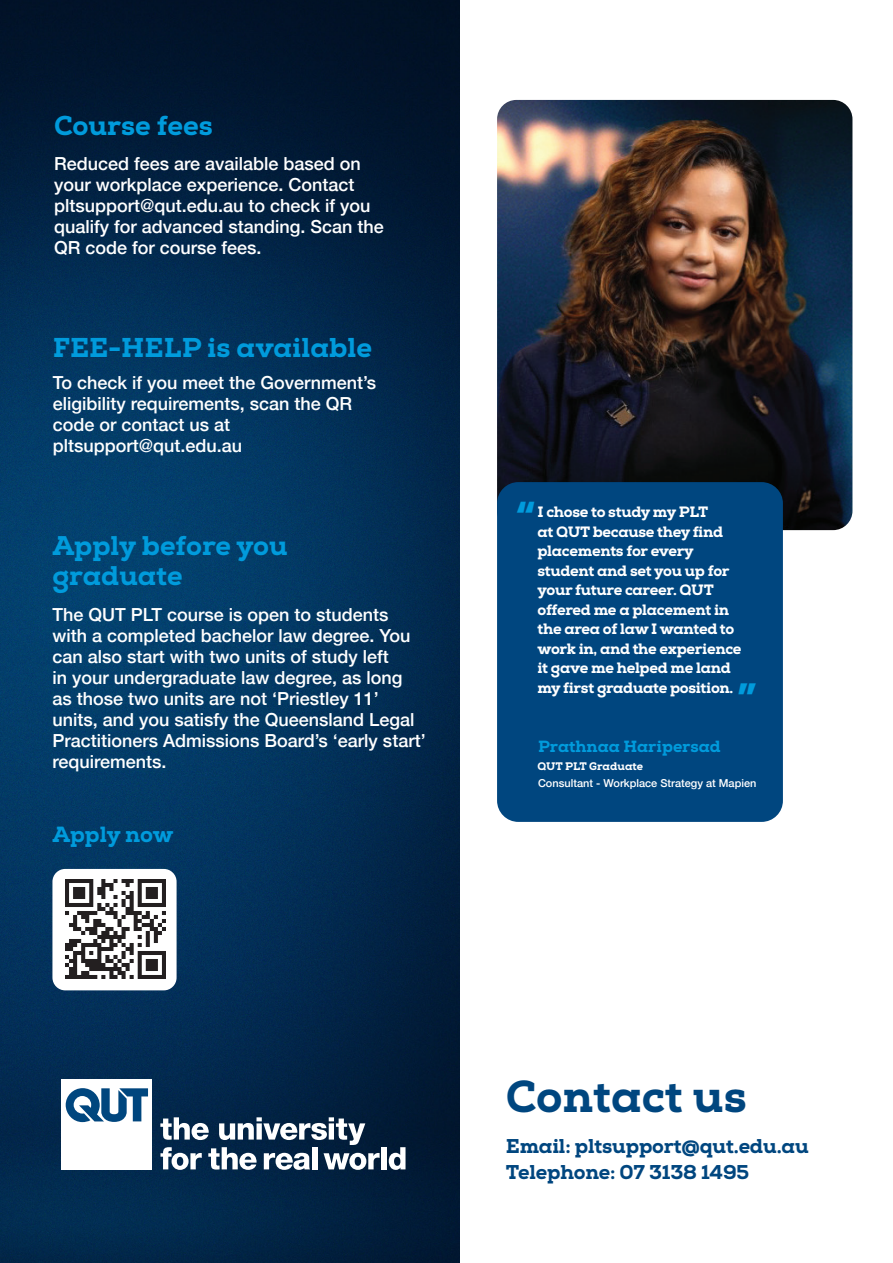
<style>
.page{position:relative;width:893px;height:1263px;background:#fff}
.page>*{position:absolute;margin:0;border:0;box-sizing:border-box;transform-origin:0 0}
.t1{font:800 45px "Nexa Slab";color:#009bdc}
.t2{font:800 44.7px "Nexa Slab";color:#00467f}
.t3{font:800 27.3px "Nexa Slab";color:#009bdc}
.t4{font:800 27px/30px "Nexa Slab";color:#009bdc}
.t5{font:800 21.9px "Nexa Slab";letter-spacing:-.005em;color:#009bdc}
.t6{font:800 19.95px "Nexa Slab";letter-spacing:-.01em;color:#00467f}
.t7{font:500 18px/21px "Helvetica Neue";color:#fff}
.t8{font:800 16.2px "Nexa Slab";color:#009bdc}
.t9{font:800 15px/19.5px "Nexa Slab";letter-spacing:-.02em;color:#fff}
.t10{font:500 10.95px "Helvetica Neue";color:#fff}
.t11{font:800 10.95px "Nexa Slab";color:#fff}
</style>
<div class="page">
<img style="left:0;top:0;width:460px;height:1263px">
<div style="left:52px;top:869px;width:125px;height:121px;background:#fff;border-radius:13px"></div>
<img style="left:65px;top:879px;width:100px;height:100px">
<div style="left:62px;top:1079px;width:90px;height:90px;background:#fff"></div>
<svg style="left:66px;top:1088px;width:82px;height:34px"></svg>
<svg style="left:160px;top:1117px;width:220px;height:53px"></svg>
<div style="left:382px;top:1147px;width:5px;height:22px;background:#fff"></div>
<svg style="left:389px;top:1147px;width:16px;height:23px"></svg>
<img style="left:497px;top:100px;width:355px;height:430px">
<div style="left:497px;top:482px;width:286px;height:340px;background:#00467f;border-radius:21px"></div>
<p class="t3" style="left:54px;top:108px;width:160px">Course fees</p>
<p class="t7" style="left:54px;top:151px;width:331px">Reduced fees are available based on your workplace experience. Contact pltsupport@qut.edu.au to check if you qualify for advanced standing. Scan the QR code for course fees.</p>
<p class="t3" style="left:53px;top:330px;width:321px">FEE-HELP is available</p>
<p class="t7" style="left:53px;top:371px;width:325px">To check if you meet the Government’s eligibility requirements, scan the QR code or contact us at</p>
<p class="t7" style="left:53px;top:434px;width:191px">pltsupport@qut.edu.au</p>
<p class="t4" style="left:52px;top:531px;width:237px">Apply before you graduate</p>
<p class="t7" style="left:52px;top:603px;width:375px">The QUT PLT course is open to students with a completed bachelor law degree. You can also start with two units of study left<br>in your undergraduate law degree, as long as those two units are not ‘Priestley 11’ units, and you satisfy the Queensland Legal Practitioners Admissions Board’s ‘early start’ requirements.</p>
<p class="t5" style="left:52px;top:821px;width:123px">Apply now</p>
<p class="t1" style="left:515px;top:489px;width:22px">“</p>
<p class="t9" style="left:537px;top:502px;width:206px">I chose to study my PLT<br>at QUT because they find placements for every student and set you up for your future career. QUT offered me a placement in the area of law I wanted to work in, and the experience it gave me helped me land my first graduate position.</p>
<p class="t1" style="left:757px;top:707px;width:22px;rotate:-180deg">“</p>
<p class="t8" style="left:538px;top:736px;width:184px">Prathnaa Haripersad</p>
<p class="t10" style="left:538px;top:774px;width:220px">Consultant - Workplace Strategy at Mapien</p>
<p class="t11" style="left:537px;top:760px;width:107px">QUT PLT Graduate</p>
<p class="t2" style="left:506px;top:1068px;width:242px">Contact us</p>
<p class="t6" style="left:506px;top:1134px;width:304px">Email: pltsupport@qut.edu.au</p>
<p class="t6" style="left:506px;top:1159px;width:245px">Telephone: 07 3138 1495</p>
</div>
